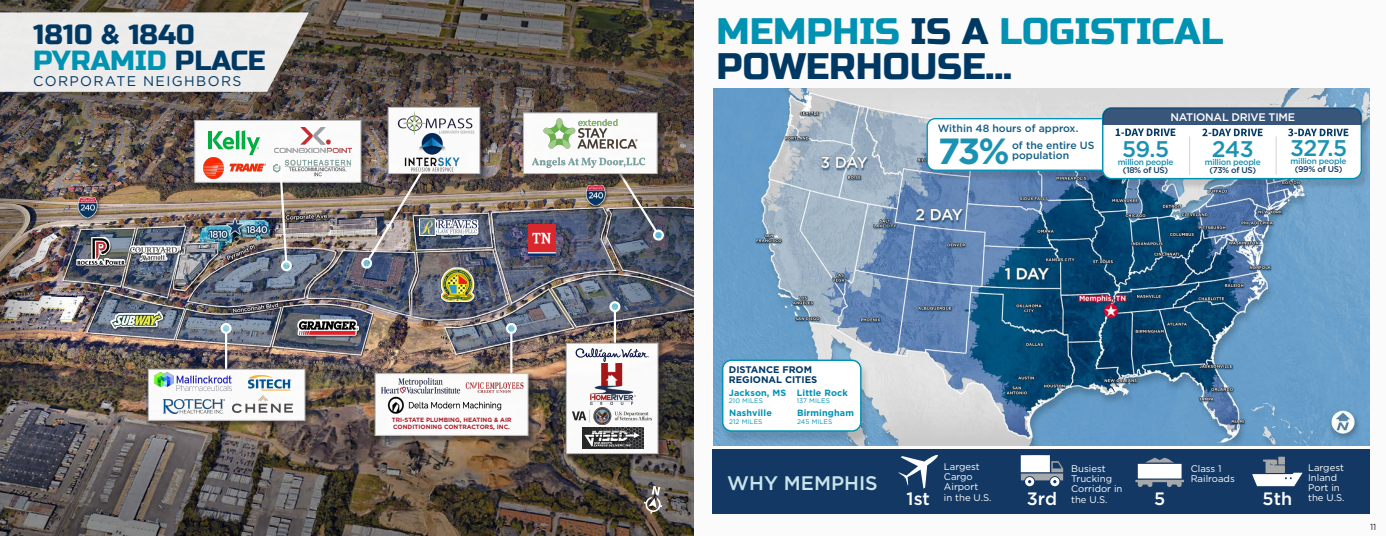
<style>
.page{position:relative;width:1386px;height:536px;background:#fff}
.page>*{position:absolute;margin:0;border:0;box-sizing:border-box;transform-origin:0 0}
.t1{font:36.93px/34.1px "Russo One";color:#0092b3}
.Body_Text_-_Bullet{font:700 36.4px "Gotham";color:#1b92b3}
.t2{font:27.65px "Russo One";color:#0092b3}
.t3{font:27.65px "Russo One";color:#003864}
.t4{font:500 22.57px "Gotham";letter-spacing:-.03em;color:#1b92b3}
.Body_Text_-_Bullet-2{font:500 19.6px "Gotham";color:#c9e6ec}
.Body_Text_-_Bullet-3{font:500 17.94px "Gotham";color:#fff}
.t5{font:14px "Gotham";letter-spacing:.1em;color:#003864}
.t6{font:500 10.94px "Gotham";letter-spacing:-.025em;color:#fff}
.Body_Text_-_Bullet-4{font:500 10.41px "Gotham";color:#135d83}
.Body_Text_-_Bullet-5{font:9.62px/10.1px "Gotham";color:#fff}
.Body_Text_-_Bullet-6{font:700 9.54px "Gotham";color:#003864}
.t7{font:700 9.01px "Gotham";letter-spacing:.015em;color:#0092b4}
.t8{font:8.75px "Gotham";color:#231f20}
.t9{font:500 8.31px "Gotham";letter-spacing:-.035em;color:#1b92b3}
.t10{font:500 8.31px "Gotham";letter-spacing:-.035em;color:#133863}
.t11{font:6.56px "Gotham";letter-spacing:.015em;color:#0092b4}
.t12{font:700 6.12px/7.4px "Gotham";color:#a91d2c}
.s1{font-family:"Gotham";font-weight:700}
.s2{color:#003864}
</style>
<div class="page">
<div style="left:693px;top:0;width:693px;height:536px;background:#fcfbfb"></div>
<img style="left:0;top:0;width:693px;height:536px">
<svg style="left:282px;top:261px;width:9px;height:9px"></svg>
<svg style="left:507px;top:324px;width:9px;height:9px"></svg>
<svg style="left:610px;top:302px;width:9px;height:9px"></svg>
<svg style="left:222px;top:323px;width:9px;height:9px"></svg>
<svg style="left:0;top:12px;width:309px;height:80px"></svg>
<img style="left:714px;top:89px;width:656px;height:356px">
<div style="left:712px;top:449px;width:658px;height:64px;background:#133863"></div>
<div style="left:926px;top:110px;width:443px;height:79px;background:#231f20;opacity:.15"></div>
<div style="left:927px;top:119px;width:419px;height:51px;background:#fff;border-radius:8px"></div>
<div style="left:927px;top:118px;width:420px;height:53px;border:1px solid #0092b4;border-radius:8px"></div>
<div style="left:1103px;top:108px;width:258px;height:70px;background:#fff;border-radius:9px"></div>
<div style="left:1102px;top:107px;width:260px;height:72px;border:1px solid #0092b4;border-radius:9px"></div>
<hr style="left:1189px;top:136px;width:1px;height:39px;background:#d5d2d4">
<hr style="left:1276px;top:136px;width:1px;height:39px;background:#d5d2d4">
<svg style="left:1103px;top:108px;width:258px;height:28px"></svg>
<div style="left:722px;top:362px;width:148px;height:81px;background:#231f20;opacity:.15"></div>
<div style="left:723px;top:360px;width:138px;height:71px;background:#fff;border-radius:9px"></div>
<div style="left:722px;top:359px;width:140px;height:72px;border:1px solid #0092b4;border-radius:9px"></div>
<svg style="left:898px;top:454px;width:40px;height:34px"></svg>
<svg style="left:1135px;top:457px;width:49px;height:30px"></svg>
<svg style="left:1021px;top:455px;width:42px;height:31px"></svg>
<svg style="left:1252px;top:456px;width:50px;height:30px"></svg>
<hr style="left:225px;top:332px;width:2px;height:46px;background:#fff">
<div style="left:221px;top:323px;width:11px;height:11px;border:2px solid #fff;border-radius:50%"></div>
<hr style="left:510px;top:332px;width:2px;height:55px;background:#fff">
<div style="left:506px;top:323px;width:11px;height:11px;border:2px solid #fff;border-radius:50%"></div>
<hr style="left:614px;top:311px;width:2px;height:45px;background:#fff">
<div style="left:609px;top:301px;width:11px;height:11px;border:2px solid #fff;border-radius:50%"></div>
<div style="left:75px;top:236px;width:52px;height:31px;background:#231f20;opacity:.6"></div>
<img style="left:76px;top:236px;width:49px;height:30px">
<div style="left:129px;top:245px;width:54px;height:19px;background:#231f20;opacity:.6"></div>
<svg style="left:129px;top:245px;width:52px;height:17px"></svg>
<img style="left:131px;top:240px;width:49px;height:22px">
<div style="left:296px;top:318px;width:65px;height:20px;background:#231f20;opacity:.6"></div>
<img style="left:297px;top:318px;width:63px;height:19px">
<div style="left:109px;top:310px;width:56px;height:21px;background:#231f20;opacity:.6"></div>
<svg style="left:111px;top:311px;width:52px;height:17px"></svg>
<img style="left:112px;top:310px;width:49px;height:20px">
<div style="left:373px;top:371px;width:163px;height:71px;background:#231f20;opacity:.5"></div>
<div style="left:375px;top:373px;width:153px;height:62px;background:#fff;border:1px solid #bcbdc0"></div>
<div style="left:564px;top:341px;width:101px;height:120px;background:#231f20;opacity:.5"></div>
<div style="left:566px;top:343px;width:92px;height:111px;background:#fff;border:1px solid #bcbdc0"></div>
<div style="left:146px;top:367px;width:167px;height:60px;background:#231f20;opacity:.5"></div>
<div style="left:148px;top:368px;width:157px;height:52px;background:#fff;border:1px solid #bcbdc0"></div>
<img style="left:164px;top:399px;width:60px;height:14px">
<img style="left:248px;top:375px;width:44px;height:16px">
<img style="left:233px;top:395px;width:60px;height:17px">
<img style="left:154px;top:372px;width:78px;height:19px">
<img style="left:381px;top:377px;width:80px;height:17px">
<img style="left:465px;top:382px;width:59px;height:11px">
<img style="left:387px;top:396px;width:115px;height:18px">
<svg style="left:575px;top:348px;width:74px;height:14px"></svg>
<img style="left:583px;top:427px;width:61px;height:21px">
<img style="left:590px;top:363px;width:46px;height:41px">
<img style="left:573px;top:407px;width:79px;height:17px">
<img style="left:528px;top:224px;width:30px;height:31px">
<img style="left:613px;top:164px;width:53px;height:78px">
<div style="left:521px;top:110px;width:144px;height:71px;background:#231f20;opacity:.5"></div>
<div style="left:523px;top:112px;width:135px;height:62px;background:#fff;border:1px solid #bcbdc0"></div>
<img style="left:543px;top:118px;width:94px;height:31px">
<img style="left:531px;top:157px;width:115px;height:11px">
<div style="left:386px;top:105px;width:101px;height:76px;background:#231f20;opacity:.5"></div>
<div style="left:388px;top:107px;width:92px;height:67px;background:#fff;border:1px solid #bcbdc0"></div>
<div style="left:192px;top:118px;width:176px;height:71px;background:#231f20;opacity:.5"></div>
<div style="left:194px;top:120px;width:167px;height:63px;background:#fff;border:1px solid #bcbdc0"></div>
<img style="left:359px;top:169px;width:66px;height:102px">
<svg style="left:278px;top:181px;width:10px;height:82px"></svg>
<div style="left:281px;top:260px;width:11px;height:11px;border:2px solid #fff;border-radius:50%"></div>
<div style="left:440px;top:267px;width:37px;height:37px;background:#231f20;opacity:.6"></div>
<svg style="left:441px;top:267px;width:33px;height:35px"></svg>
<img style="left:442px;top:268px;width:31px;height:33px">
<div style="left:418px;top:218px;width:62px;height:20px;background:#231f20;opacity:.6"></div>
<svg style="left:419px;top:218px;width:59px;height:18px"></svg>
<img style="left:420px;top:220px;width:57px;height:14px">
<img style="left:391px;top:108px;width:88px;height:30px">
<img style="left:399px;top:134px;width:64px;height:41px">
<img style="left:203px;top:157px;width:63px;height:21px">
<hr style="left:209px;top:131px;width:3px;height:18px;background:#00ae42">
<svg style="left:212px;top:130px;width:48px;height:25px"></svg>
<img style="left:273px;top:159px;width:78px;height:18px">
<img style="left:274px;top:127px;width:78px;height:25px">
<svg style="left:644px;top:485px;width:18px;height:28px"></svg>
<p class="t3" style="left:33px;top:18px;width:163px">1810 <span class="s1">&amp;</span> 1840</p>
<p class="t2" style="left:33px;top:44px;width:234px">PYRAMID <span class="s2">PLACE</span></p>
<p class="t5" style="left:33px;top:72px;width:210px">CORPORATE NEIGHBORS</p>
<p class="t12" style="left:392px;top:416px;width:121px">TRI-STATE PLUMBING, HEATING &amp; AIR<br>CONDITIONING CONTRACTORS, INC.</p>
<p class="t1" style="left:717px;top:15px;width:508px">MEMPHIS <span class="s2">IS A</span> LOGISTICAL<br><span class="s2">POWERHOUSE...</span></p>
<p class="Body_Text_-_Bullet-4" style="left:938px;top:122px;width:142px">Within 48 hours of approx.</p>
<p class="Body_Text_-_Bullet-4" style="left:1012px;top:138px;width:84px">of the entire US</p>
<p class="Body_Text_-_Bullet" style="left:938px;top:127px;width:73px">73%</p>
<p class="Body_Text_-_Bullet-4" style="left:1012px;top:148px;width:59px">population</p>
<p class="t6" style="left:1171px;top:110px;width:126px">NATIONAL DRIVE TIME</p>
<p class="t4" style="left:1122px;top:134px;width:49px">59.5</p>
<p class="t9" style="left:1118px;top:156px;width:57px">million people</p>
<p class="t10" style="left:1123px;top:164px;width:47px">(18% of US)</p>
<p class="t4" style="left:1212px;top:134px;width:43px">243</p>
<p class="t9" style="left:1205px;top:156px;width:57px">million people</p>
<p class="t10" style="left:1209px;top:164px;width:48px">(73% of US)</p>
<p class="t4" style="left:1290px;top:133px;width:59px">327.5</p>
<p class="t9" style="left:1291px;top:155px;width:57px">million people</p>
<p class="t10" style="left:1295px;top:163px;width:49px">(99% of US)</p>
<p class="Body_Text_-_Bullet-6" style="left:729px;top:363px;width:85px">DISTANCE FROM</p>
<p class="Body_Text_-_Bullet-6" style="left:729px;top:373px;width:90px">REGIONAL CITIES</p>
<p class="t7" style="left:729px;top:387px;width:59px">Jackson, MS</p>
<p class="t11" style="left:729px;top:396px;width:36px">210 MILES</p>
<p class="t7" style="left:797px;top:387px;width:53px">Little Rock</p>
<p class="t11" style="left:797px;top:396px;width:35px">137 MILES</p>
<p class="t7" style="left:797px;top:407px;width:58px">Birmingham</p>
<p class="t11" style="left:797px;top:417px;width:37px">245 MILES</p>
<p class="t7" style="left:729px;top:407px;width:44px">Nashville</p>
<p class="t11" style="left:729px;top:417px;width:35px">212 MILES</p>
<p class="Body_Text_-_Bullet-2" style="left:727px;top:470px;width:152px">WHY MEMPHIS</p>
<p class="Body_Text_-_Bullet-5" style="left:944px;top:461px;width:37px">Largest</p>
<p class="Body_Text_-_Bullet-5" style="left:944px;top:471px;width:30px">Cargo</p>
<p class="Body_Text_-_Bullet-5" style="left:944px;top:481px;width:36px">Airport</p>
<p class="Body_Text_-_Bullet-5" style="left:944px;top:491px;width:49px">in the U.S.</p>
<p class="Body_Text_-_Bullet-5" style="left:1071px;top:463px;width:36px">Busiest</p>
<p class="Body_Text_-_Bullet-5" style="left:1071px;top:473px;width:53px">Trucking<br>Corridor in the U.S.</p>
<p class="Body_Text_-_Bullet-3" style="left:1027px;top:487px;width:32px">3rd</p>
<p class="Body_Text_-_Bullet-3" style="left:907px;top:487px;width:25px">1st</p>
<p class="Body_Text_-_Bullet-3" style="left:1154px;top:487px;width:13px">5</p>
<p class="Body_Text_-_Bullet-5" style="left:1191px;top:463px;width:46px">Class 1<br>Railroads</p>
<p class="Body_Text_-_Bullet-3" style="left:1263px;top:487px;width:31px">5th</p>
<p class="Body_Text_-_Bullet-5" style="left:1308px;top:462px;width:37px">Largest</p>
<p class="Body_Text_-_Bullet-5" style="left:1308px;top:472px;width:31px">Inland</p>
<p class="Body_Text_-_Bullet-5" style="left:1308px;top:482px;width:33px">Port in</p>
<p class="Body_Text_-_Bullet-5" style="left:1308px;top:492px;width:38px">the U.S.</p>
<p class="t8" style="left:4px;top:521px;width:11px">10</p>
<p class="t8" style="left:1370px;top:521px;width:8px">11</p>
</div>
